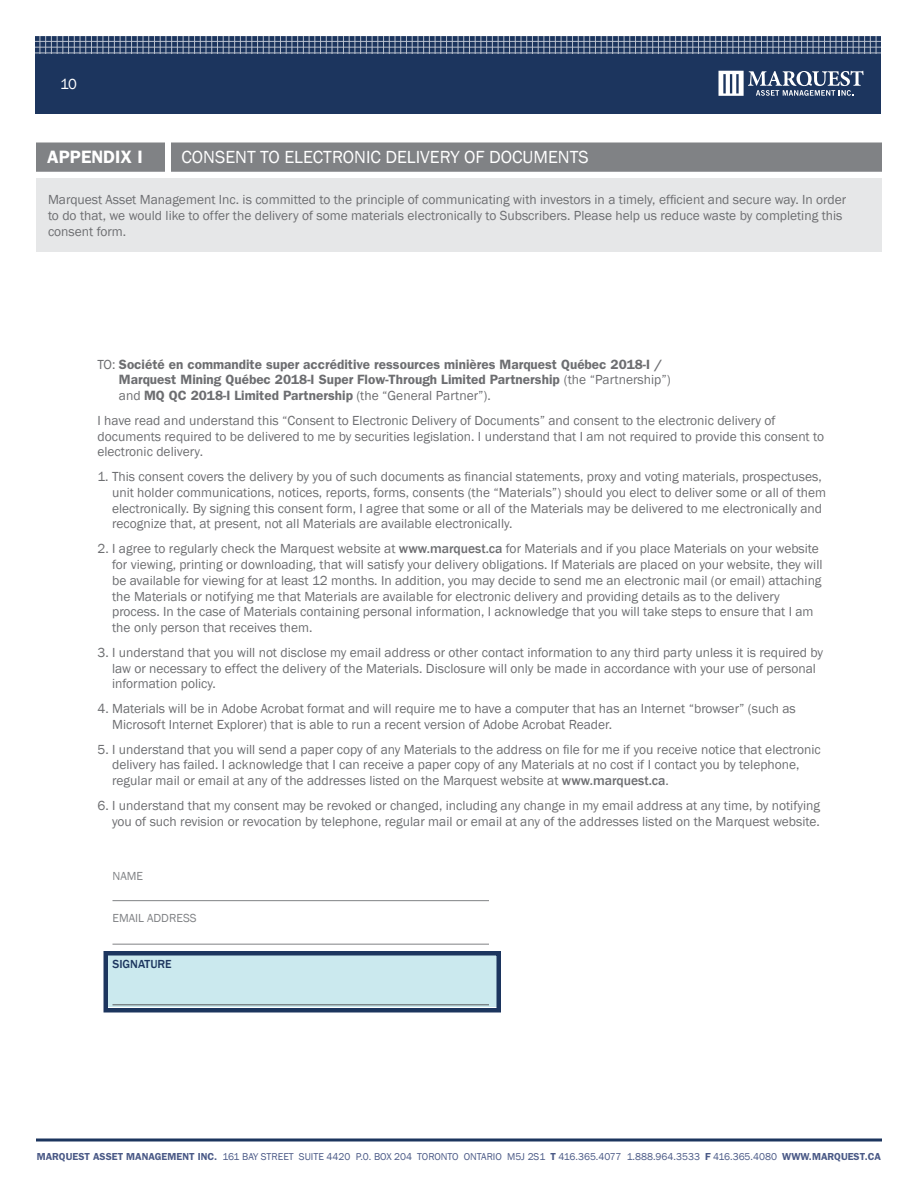
<style>
.page{position:relative;width:918px;height:1188px;background:#fff}
.page>*{position:absolute;margin:0;border:0;box-sizing:border-box;transform-origin:0 0}
.t1{font:18px "Franklin Gothic";color:#fff}
.t2{font:600 18px "Franklin Gothic";color:#fff}
.t3{font:15px "Franklin Gothic";color:#fff}
.t4{font:13.5px/15.8px "Franklin Gothic";color:#6d6e71}
.t5{font:600 13.5px/15.8px "Franklin Gothic";color:#6d6e71}
.t6{font:12px "Franklin Gothic";color:#808285}
.t7{font:500 12px "Franklin Gothic";color:#1c355e}
.t8{font:10.2px "Franklin Gothic";color:#4b5a87}
.s1{font-weight:400}
.s2{font-weight:500}
.s3{font-weight:600}
</style>
<div class="page">
<div style="left:35px;top:36px;width:846px;height:78px;background:#1c355e"></div>
<hr style="left:34px;top:53px;width:847px;height:1px;background:#fff">
<hr style="left:34px;top:58px;width:847px;height:1px;background:#fff">
<hr style="left:34px;top:64px;width:847px;height:1px;background:#fff">
<hr style="left:34px;top:70px;width:847px;height:1px;background:#fff">
<hr style="left:34px;top:76px;width:847px;height:1px;background:#fff">
<hr style="left:34px;top:81px;width:847px;height:1px;background:#fff">
<hr style="left:34px;top:87px;width:847px;height:1px;background:#fff">
<hr style="left:34px;top:93px;width:847px;height:1px;background:#fff">
<hr style="left:34px;top:99px;width:847px;height:1px;background:#fff">
<hr style="left:34px;top:105px;width:847px;height:1px;background:#fff">
<hr style="left:34px;top:110px;width:847px;height:1px;background:#fff">
<svg style="left:35px;top:36px;width:846px;height:17px"></svg>
<svg style="left:719px;top:71px;width:145px;height:25px"></svg>
<svg style="left:36px;top:1138px;width:846px;height:4px;background:#546786"></svg>
<div style="left:106px;top:955px;width:391px;height:52px;background:#cbe9ee"></div>
<hr style="left:112px;top:1004px;width:377px;height:1px;background:#58595b">
<div style="left:104px;top:951px;width:397px;height:61px;border:4px solid #1c355e"></div>
<div style="left:36px;top:142px;width:129px;height:30px;background:#808285"></div>
<div style="left:171px;top:142px;width:711px;height:30px;background:#808285"></div>
<hr style="left:112px;top:900px;width:377px;height:1px;background:#808285">
<hr style="left:112px;top:944px;width:377px;height:1px;background:#808285">
<div style="left:36px;top:178px;width:846px;height:74px;background:#e6e7e8"></div>
<p class="t3" style="left:60px;top:74px;width:19px">10</p>
<h1 class="t2" style="left:47px;top:146px;width:97px">APPENDIX I</h1>
<h1 class="t1" style="left:181px;top:146px;width:409px">CONSENT TO ELECTRONIC DELIVERY OF DOCUMENTS</h1>
<p class="t4" style="left:48px;top:192px;width:800px">Marquest Asset Management Inc. is committed to the principle of communicating with investors in a timely, efficient and secure way. In order to do that, we would like to offer the delivery of some materials electronically to Subscribers. Please help us reduce waste by completing this consent form.</p>
<p class="t5" style="left:119px;top:356px;width:553px;text-indent:-21px"><span class="s1">TO:</span> Société en commandite super accréditive ressources minières Marquest Québec 2018-I /<br>Marquest Mining Québec 2018-I Super Flow-Through Limited Partnership <span class="s1">(the “Partnership”) and</span> MQ QC 2018-I Limited Partnership <span class="s1">(the “General Partner”).</span></p>
<p class="t4" style="left:97px;top:413px;width:728px">I have read and understand this “Consent to Electronic Delivery of Documents” and consent to the electronic delivery of documents required to be delivered to me by securities legislation. I understand that I am not required to provide this consent to electronic delivery.</p>
<p class="t4" style="left:112px;top:469px;width:716px;text-indent:-15px">1. This consent covers the delivery by you of such documents as financial statements, proxy and voting materials, prospectuses, unit holder communications, notices, reports, forms, consents (the “Materials”) should you elect to deliver some or all of them electronically. By signing this consent form, I agree that some or all of the Materials may be delivered to me electronically and recognize that, at present, not all Materials are available electronically.</p>
<p class="t4" style="left:112px;top:541px;width:712px;text-indent:-15px">2. I agree to regularly check the Marquest website at <span class="s2">www.marquest.ca</span> for Materials and if you place Materials on your website for viewing, printing or downloading, that will satisfy your delivery obligations. If Materials are placed on your website, they will be available for viewing for at least 12 months. In addition, you may decide to send me an electronic mail (or email) attaching the Materials or notifying me that Materials are available for electronic delivery and providing details as to the delivery process. In the case of Materials containing personal information, I acknowledge that you will take steps to ensure that I am the only person that receives them.</p>
<p class="t4" style="left:112px;top:645px;width:713px;text-indent:-15px">3. I understand that you will not disclose my email address or other contact information to any third party unless it is required by law or necessary to effect the delivery of the Materials. Disclosure will only be made in accordance with your use of personal information policy.</p>
<p class="t4" style="left:112px;top:701px;width:685px;text-indent:-15px">4. Materials will be in Adobe Acrobat format and will require me to have a computer that has an Internet “browser” (such as<br>Microsoft Internet Explorer) that is able to run a recent version of Adobe Acrobat Reader.</p>
<p class="t4" style="left:112px;top:741px;width:710px;text-indent:-15px">5. I understand that you will send a paper copy of any Materials to the address on file for me if you receive notice that electronic delivery has failed. I acknowledge that I can receive a paper copy of any Materials at no cost if I contact you by telephone, regular mail or email at any of the addresses listed on the Marquest website at <span class="s2">www.marquest.ca</span>.</p>
<p class="t4" style="left:97px;top:798px;width:724px;text-align:right">6. I understand that my consent may be revoked or changed, including any change in my email address at any time, by notifying you of such revision or revocation by telephone, regular mail or email at any of the addresses listed on the Marquest website.</p>
<p class="t6" style="left:112px;top:868px;width:32px">NAME</p>
<p class="t6" style="left:112px;top:910px;width:86px">EMAIL ADDRESS</p>
<p class="t7" style="left:112px;top:957px;width:61px">SIGNATURE</p>
<p class="t8" style="left:37px;top:1150px;width:846px"><span class="s3">MARQUEST ASSET MANAGEMENT INC.</span> 161 BAY STREET SUITE 4420 P.0. BOX 204 TORONTO ONTARIO M5J 2S1 <span class="s3">T</span> 416.365.4077 1.888.964.3533 <span class="s3">F</span> 416.365.4080 <span class="s3">WWW.MARQUEST.CA</span></p>
</div>
